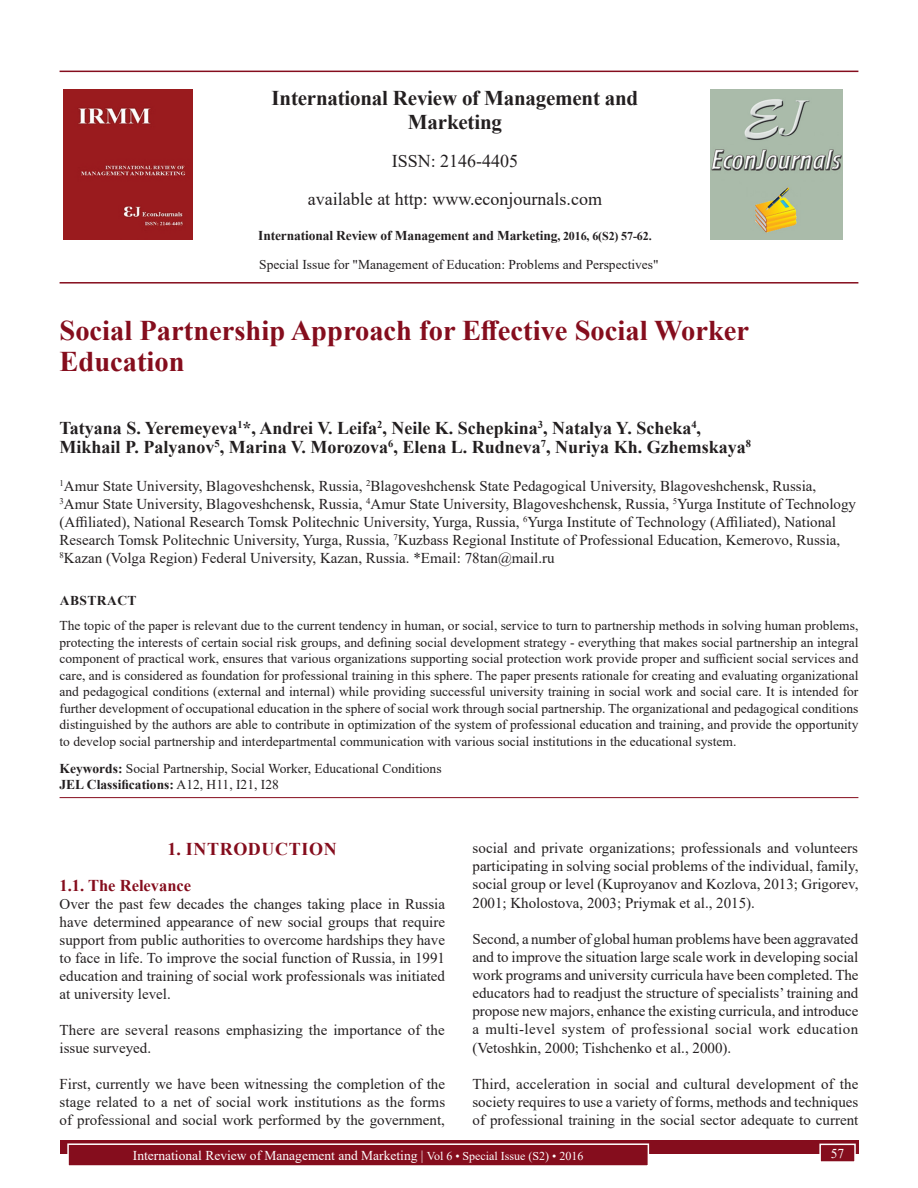
<style>
.page{position:relative;width:918px;height:1188px;background:#fff}
.page>*{position:absolute;margin:0;border:0;box-sizing:border-box;transform-origin:0 0}
.AT{font:700 28.5px/31.5px "Times New Roman";color:#850d1d}
.Issue_details{font:700 21px/24px "Times New Roman";letter-spacing:-.01em;color:#231f20;text-align:center}
.AU{font:700 18px/19.8px "Times New Roman";color:#231f20}
.Issue_details-2{font:18px "Times New Roman";color:#231f20}
.t1{font:700 18px "Times New Roman";letter-spacing:.035em;color:#850d1d}
.t2{font:700 16.5px "Times New Roman";color:#850d1d}
.TX{font:15px/18.1px "Times New Roman";color:#231f20;text-align:justify}
.AFF{font:15px/18px "Times New Roman";color:#231f20}
.ABS{font:13.5px/16.5px "Times New Roman";color:#231f20;text-align:justify}
.KWD{font:13.5px/16.2px "Times New Roman";color:#231f20}
.Folio{font:13.5px "Times New Roman";color:#fff}
.Issue_details-3{font:700 13.5px "Times New Roman";letter-spacing:-.01em;color:#231f20}
.ABSH{font:700 13.5px "Times New Roman";letter-spacing:.035em;color:#231f20}
.s1{font-size:12px}
.s2{font-weight:700}
</style>
<div class="page">
<div style="left:60px;top:1140px;width:798px;height:13px;background:#850d1d"></div>
<div style="left:68px;top:1144px;width:580px;height:22px;background:#850d1d"></div>
<div style="left:67px;top:1143px;width:582px;height:24px;border:2px solid #fff"></div>
<div style="left:820px;top:1144px;width:35px;height:18px;background:#850d1d"></div>
<div style="left:819px;top:1144px;width:37px;height:19px;border:2px solid #fff"></div>
<hr style="left:60px;top:71px;width:798px;height:1px;background:#850d1d">
<hr style="left:60px;top:282px;width:798px;height:2px;background:#850d1d">
<img style="left:64px;top:89px;width:129px;height:151px">
<img style="left:711px;top:89px;width:132px;height:150px">
<hr style="left:60px;top:797px;width:798px;height:1px;background:#850d1d">
<p class="Issue_details" style="left:272px;top:85px;width:368px">International Review of Management and<br>Marketing</p>
<p class="Issue_details-2" style="left:392px;top:148px;width:128px">ISSN: 2146-4405</p>
<p class="Issue_details-2" style="left:308px;top:186px;width:296px">available at http: www.econjournals.com</p>
<p class="Issue_details-3" style="left:258px;top:226px;width:395px">International Review of Management and Marketing<span class="s1">, 2016, 6(S2) 57-62.</span></p>
<p class="ABS" style="left:259px;top:256px;width:401px">Special Issue for "Management of Education: Problems and Perspectives"</p>
<p class="AT" style="left:60px;top:314px;width:691px">Social Partnership Approach for Effective Social Worker<br>Education</p>
<p class="AU" style="left:60px;top:417px;width:693px">Tatyana S. Yeremeyeva<sup>1</sup>*, Andrei V. Leifa<sup>2</sup>, Neile K. Schepkina<sup>3</sup>, Natalya Y. Scheka<sup>4</sup>,<br>Mikhail P. Palyanov<sup>5</sup>, Marina V. Morozova<sup>6</sup>, Elena L. Rudneva<sup>7</sup>, Nuriya Kh. Gzhemskaya<sup>8</sup></p>
<p class="AFF" style="left:60px;top:477px;width:798px"><sup>1</sup>Amur State University, Blagoveshchensk, Russia, <sup>2</sup>Blagoveshchensk State Pedagogical University, Blagoveshchensk, Russia, <sup>3</sup>Amur State University, Blagoveshchensk, Russia, <sup>4</sup>Amur State University, Blagoveshchensk, Russia, <sup>5</sup>Yurga Institute of Technology (Affiliated), National Research Tomsk Politechnic University, Yurga, Russia, <sup>6</sup>Yurga Institute of Technology (Affiliated), National Research Tomsk Politechnic University, Yurga, Russia, <sup>7</sup>Kuzbass Regional Institute of Professional Education, Kemerovo, Russia, <sup>8</sup>Kazan (Volga Region) Federal University, Kazan, Russia. *Email: 78tan@mail.ru</p>
<p class="ABSH" style="left:60px;top:591px;width:78px">ABSTRACT</p>
<p class="ABS" style="left:60px;top:617px;width:800px">The topic of the paper is relevant due to the current tendency in human, or social, service to turn to partnership methods in solving human problems, protecting the interests of certain social risk groups, and defining social development strategy - everything that makes social partnership an integral component of practical work, ensures that various organizations supporting social protection work provide proper and sufficient social services and care, and is considered as foundation for professional training in this sphere. The paper presents rationale for creating and evaluating organizational and pedagogical conditions (external and internal) while providing successful university training in social work and social care. It is intended for further development of occupational education in the sphere of social work through social partnership. The organizational and pedagogical conditions distinguished by the authors are able to contribute in optimization of the system of professional education and training, and provide the opportunity to develop social partnership and interdepartmental communication with various social institutions in the educational system.</p>
<p class="KWD" style="left:60px;top:759px;width:384px"><span class="s2">Keywords:</span> Social Partnership, Social Worker, Educational Conditions<br><span class="s2">JEL Classifications:</span> A12, H11, I21, I28</p>
<h1 class="t1" style="left:168px;top:836px;width:171px">1. INTRODUCTION</h1>
<h2 class="t2" style="left:60px;top:874px;width:133px">1.1. The Relevance</h2>
<p class="TX" style="left:60px;top:894px;width:387px">Over the past few decades the changes taking place in Russia have determined appearance of new social groups that require support from public authorities to overcome hardships they have to face in life. To improve the social function of Russia, in 1991 education and training of social work professionals was initiated at university level.</p>
<p class="TX" style="left:60px;top:1020px;width:387px">There are several reasons emphasizing the importance of the issue surveyed.</p>
<p class="TX" style="left:60px;top:1074px;width:387px">First, currently we have been witnessing the completion of the stage related to a net of social work institutions as the forms of professional and social work performed by the government,</p>
<p class="TX" style="left:472px;top:839px;width:387px">social and private organizations; professionals and volunteers participating in solving social problems of the individual, family, social group or level (Kuproyanov and Kozlova, 2013; Grigorev, 2001; Kholostova, 2003; Priymak et al., 2015).</p>
<p class="TX" style="left:472px;top:929px;width:388px">Second, a number of global human problems have been aggravated and to improve the situation large scale work in developing social work programs and university curricula have been completed. The educators had to readjust the structure of specialists’ training and propose new majors, enhance the existing curricula, and introduce a multi-level system of professional social work education (Vetoshkin, 2000; Tishchenko et al., 2000).</p>
<p class="TX" style="left:472px;top:1074px;width:388px">Third, acceleration in social and cultural development of the society requires to use a variety of forms, methods and techniques of professional training in the social sector adequate to current</p>
<p class="Folio" style="left:133px;top:1146px;width:452px">International Review of Management and Marketing | <span class="s1">Vol 6 • Special Issue (S2) • 2016</span></p>
<p class="Folio" style="left:831px;top:1144px;width:15px">57</p>
</div>
